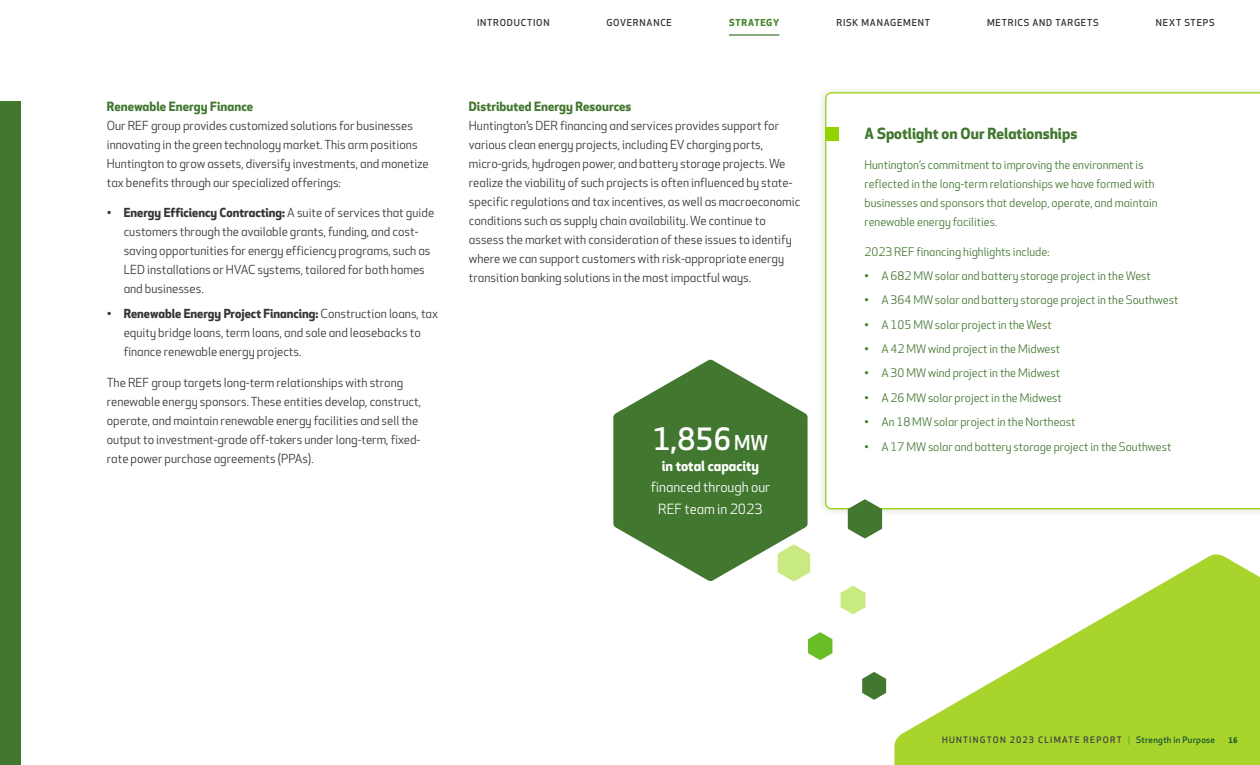
<style>
.page{position:relative;width:1260px;height:765px;background:#fff}
.page>*{position:absolute;margin:0;border:0;box-sizing:border-box;transform-origin:0 0}
.BodyCopy_-_DK_Green{font:500 30px "Huntington Apex";color:#fff}
.Sidebar_Heading{font:700 15px "Huntington Apex";color:#427730}
.BodyCopy_-_DK_Green-2{font:13.75px/21.2px "Huntington Apex";color:#fff;text-align:center}
.t1{font:700 12.5px "Huntington Apex";letter-spacing:.005em;color:#427730}
.Body_Copy{font:12.25px/19px "Huntington Apex";color:#363534}
.Sidebar_Body_Copy{font:11.5px/18.8px "Huntington Apex";color:#427730}
.t2{font:500 9.38px "Huntington Apex";letter-spacing:.085em;color:#363534}
.t3{font:700 9.38px "Huntington Apex";letter-spacing:.085em;color:#448529}
.t4{font:500 8.75px "Huntington Apex";letter-spacing:.14em;color:#414042}
.t5{font:700 7.5px "Huntington Apex";color:#1b5630}
.s1{font-weight:700}
.s2{font-size:20px}
.s3{font-weight:700;color:#69be28}
.s4{color:#1b5630}
</style>
<div class="page">
<hr style="left:729px;top:34px;width:50px;height:2px;background:#427730">
<div style="left:817px;top:84px;width:443px;height:433px;background:#f7f7f7"></div>
<svg style="left:825px;top:92px;width:435px;height:417px"></svg>
<div style="left:0;top:101px;width:21px;height:664px;background:#427730"></div>
<svg style="left:894px;top:554px;width:366px;height:211px;fill:#a9d42c"></svg>
<div style="left:825px;top:127px;width:14px;height:13px;background:#92d400"></div>
<svg style="left:808px;top:552px;width:2px;height:22px"></svg>
<svg style="left:848px;top:499px;width:34px;height:39px"></svg>
<svg style="left:841px;top:586px;width:24px;height:28px"></svg>
<svg style="left:862px;top:672px;width:24px;height:28px"></svg>
<svg style="left:808px;top:632px;width:24px;height:28px"></svg>
<svg style="left:613px;top:360px;width:195px;height:221px;fill:#427730"></svg>
<h3 class="t1" style="left:107px;top:99px;width:148px">Renewable Energy Finance</h3>
<p class="Body_Copy" style="left:107px;top:116px;width:324px">Our REF group provides customized solutions for businesses innovating in the green technology market. This arm positions Huntington to grow assets, diversify investments, and monetize tax benefits through our specialized offerings:</p>
<p class="Body_Copy" style="left:124px;top:204px;width:312px;text-indent:-17px"><span class="s1">• Energy Efficiency Contracting:</span> A suite of services that guide customers through the available grants, funding, and cost&shy;saving opportunities for energy efficiency programs, such as LED installations or HVAC systems, tailored for both homes and businesses.</p>
<p class="Body_Copy" style="left:124px;top:305px;width:316px;text-indent:-17px"><span class="s1">• Renewable Energy Project Financing:</span> Construction loans, tax equity bridge loans, term loans, and sale and leasebacks to finance renewable energy projects.</p>
<p class="Body_Copy" style="left:107px;top:373px;width:316px">The REF group targets long-term relationships with strong renewable energy sponsors. These entities develop, construct, operate, and maintain renewable energy facilities and sell the output to investment-grade off-takers under long-term, fixed&shy;rate power purchase agreements (PPAs).</p>
<p class="t2" style="left:477px;top:17px;width:74px">INTRODUCTION</p>
<p class="t2" style="left:606px;top:17px;width:67px">GOVERNANCE</p>
<p class="t3" style="left:729px;top:17px;width:52px">STRATEGY</p>
<p class="t2" style="left:836px;top:17px;width:95px">RISK MANAGEMENT</p>
<p class="t2" style="left:987px;top:17px;width:113px">METRICS AND TARGETS</p>
<p class="t2" style="left:1156px;top:17px;width:60px">NEXT STEPS</p>
<h3 class="t1" style="left:469px;top:99px;width:164px">Distributed Energy Resources</h3>
<p class="Body_Copy" style="left:469px;top:116px;width:333px">Huntington’s DER financing and services provides support for various clean energy projects, including EV charging ports, micro-grids, hydrogen power, and battery storage projects. We realize the viability of such projects is often influenced by state&shy;specific regulations and tax incentives, as well as macroeconomic conditions such as supply chain availability. We continue to assess the market with consideration of these issues to identify where we can support customers with risk-appropriate energy transition banking solutions in the most impactful ways.</p>
<p class="BodyCopy_-_DK_Green" style="left:653px;top:422px;width:117px">1,856 <span class="s2">MW</span></p>
<p class="BodyCopy_-_DK_Green-2" style="left:651px;top:456px;width:121px"><span class="s1">in total capacity </span>financed through our<br>REF team in 2023</p>
<p class="Sidebar_Heading" style="left:865px;top:125px;width:214px">A Spotlight on Our Relationships</p>
<p class="Sidebar_Body_Copy" style="left:865px;top:156px;width:295px">Huntington’s commitment to improving the environment is reflected in the long-term relationships we have formed with businesses and sponsors that develop, operate, and maintain renewable energy facilities.</p>
<p class="Sidebar_Body_Copy" style="left:865px;top:243px;width:187px">2023 REF financing highlights include:</p>
<p class="Sidebar_Body_Copy" style="left:865px;top:267px;width:288px">• A 682 MW solar and battery storage project in the West</p>
<p class="Sidebar_Body_Copy" style="left:865px;top:291px;width:315px">• A 364 MW solar and battery storage project in the Southwest</p>
<p class="Sidebar_Body_Copy" style="left:865px;top:316px;width:189px">• A 105 MW solar project in the West</p>
<p class="Sidebar_Body_Copy" style="left:865px;top:340px;width:197px">• A 42 MW wind project in the Midwest</p>
<p class="Sidebar_Body_Copy" style="left:865px;top:364px;width:197px">• A 30 MW wind project in the Midwest</p>
<p class="Sidebar_Body_Copy" style="left:865px;top:389px;width:199px">• A 26 MW solar project in the Midwest</p>
<p class="Sidebar_Body_Copy" style="left:865px;top:413px;width:212px">• An 18 MW solar project in the Northeast</p>
<p class="Sidebar_Body_Copy" style="left:865px;top:438px;width:308px">• A 17 MW solar and battery storage project in the Southwest</p>
<p class="t4" style="left:942px;top:735px;width:274px">HUNTINGTON 2023 CLIMATE REPORT <span class="s3">|</span> <span class="s4">Strength in Purpose</span></p>
<p class="t5" style="left:1228px;top:736px;width:11px">16</p>
</div>
